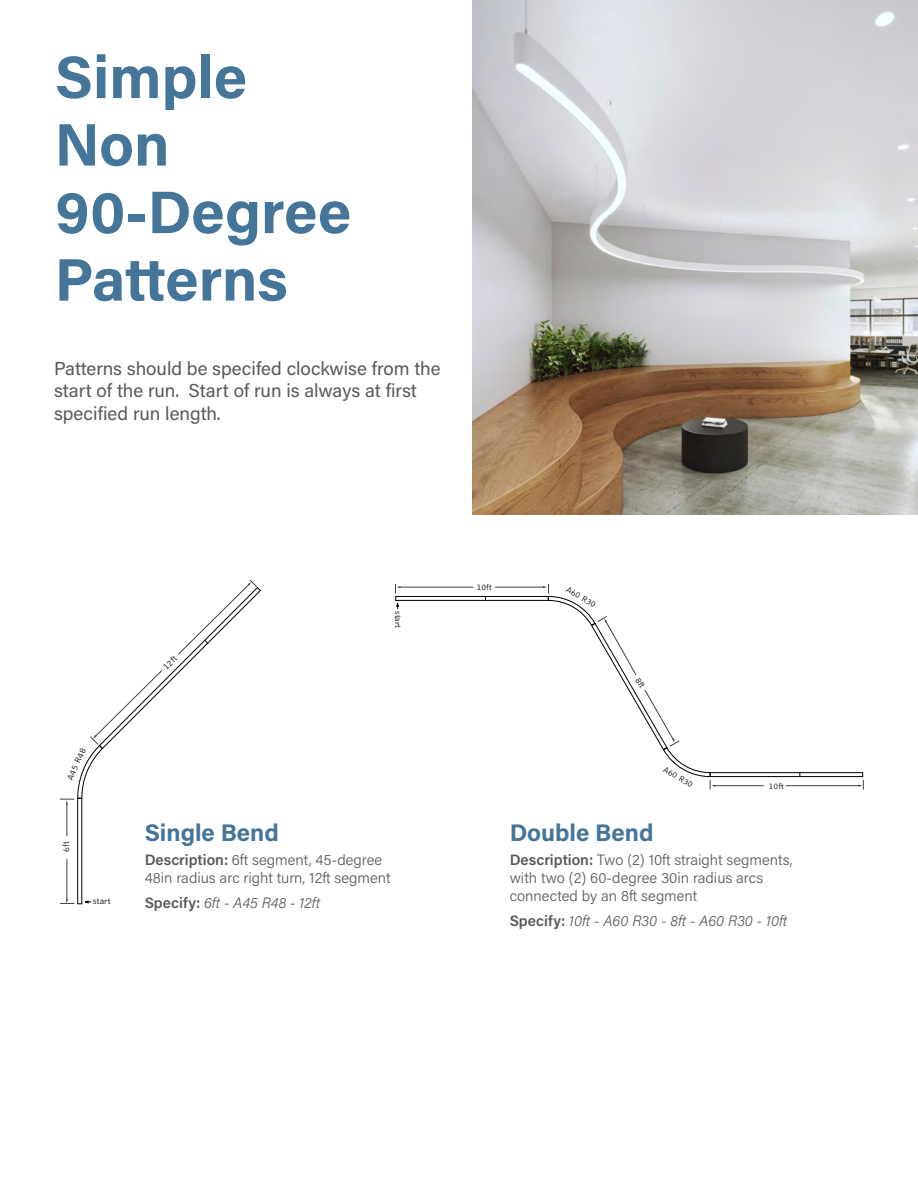
<style>
.page{position:relative;width:918px;height:1188px;background:#fff}
.page>*{position:absolute;margin:0;border:0;box-sizing:border-box;transform-origin:0 0}
.t1{font:700 60px/67.5px "Acumin Pro";color:#457599}
.t2{font:700 24px "Acumin Pro";color:#457599}
.t3{font:18.75px/22.5px "Acumin Pro";color:#58595b}
.t4{font:300 15px/18px "Acumin Pro";color:#58595b}
.t5{font:15px "Acumin Variable Concept";color:#58595b}
.t6{font:300 8.85px "Bell Gothic Std";color:#000}
.t7{font:300 8.55px "Bell Gothic Std";color:#000}
.s1{font-weight:600}
.s2{font-family:"Acumin Pro";font-weight:600}
</style>
<div class="page">
<hr style="left:67px;top:804px;width:1px;height:32px;background:#414042">
<hr style="left:67px;top:859px;width:1px;height:41px;background:#414042">
<hr style="left:81px;top:798px;width:1px;height:106px;background:#000">
<hr style="left:77px;top:798px;width:1px;height:106px;background:#000">
<svg style="left:60px;top:899px;width:31px;height:5px"></svg>
<svg style="left:60px;top:581px;width:201px;height:224px"></svg>
<hr style="left:495px;top:587px;width:49px;height:1px;background:#414042">
<hr style="left:400px;top:587px;width:73px;height:1px;background:#414042">
<hr style="left:715px;top:785px;width:49px;height:1px;background:#414042">
<hr style="left:786px;top:785px;width:73px;height:1px;background:#414042">
<hr style="left:396px;top:596px;width:152px;height:1px;background:#000">
<svg style="left:395px;top:584px;width:5px;height:25px"></svg>
<hr style="left:396px;top:600px;width:152px;height:1px;background:#000">
<svg style="left:858px;top:773px;width:6px;height:17px"></svg>
<hr style="left:710px;top:772px;width:153px;height:1px;background:#000">
<hr style="left:710px;top:776px;width:153px;height:1px;background:#000">
<img style="left:472px;top:0;width:446px;height:514px">
<svg style="left:543px;top:584px;width:172px;height:206px"></svg>
<h1 class="t1" style="left:55px;top:41px;width:298px">Simple<br>Non<br>90-Degree<br>Patterns</h1>
<p class="t3" style="left:54px;top:356px;width:388px">Patterns should be specifed clockwise from the start of the run. Start of run is always at first specified run length.</p>
<p class="t6" style="left:65px;top:778px;width:36px;rotate:-66deg">A45 R48</p>
<p class="t6" style="left:62px;top:852px;width:12px;rotate:-90deg">6ft</p>
<p class="t6" style="left:93px;top:896px;width:19px">start</p>
<p class="t6" style="left:161px;top:665px;width:17px;rotate:-45deg">12ft</p>
<p class="t7" style="left:403px;top:611px;width:19px;rotate:90deg">start</p>
<h2 class="t2" style="left:145px;top:815px;width:136px">Single Bend</h2>
<p class="t4" style="left:145px;top:850px;width:247px"><span class="s1">Description:</span> 6ft segment, 45-degree<br>48in radius arc right turn, 12ft segment</p>
<p class="t5" style="left:145px;top:892px;width:177px"><span class="s2">Specify:</span> 6ft - A45 R48 - 12ft</p>
<p class="t7" style="left:477px;top:583px;width:17px">10ft</p>
<p class="t7" style="left:569px;top:585px;width:34px;rotate:30deg">A60 R30</p>
<p class="t7" style="left:666px;top:765px;width:34px;rotate:30deg">A60 R30</p>
<p class="t7" style="left:769px;top:781px;width:17px">10ft</p>
<h2 class="t2" style="left:510px;top:815px;width:145px">Double Bend</h2>
<p class="t4" style="left:510px;top:850px;width:284px"><span class="s1">Description:</span> Two (2) 10ft straight segments, with two (2) 60-degree 30in radius arcs connected by an 8ft segment</p>
<p class="t5" style="left:510px;top:910px;width:279px"><span class="s2">Specify:</span> 10ft - A60 R30 - 8ft - A60 R30 - 10ft</p>
</div>
